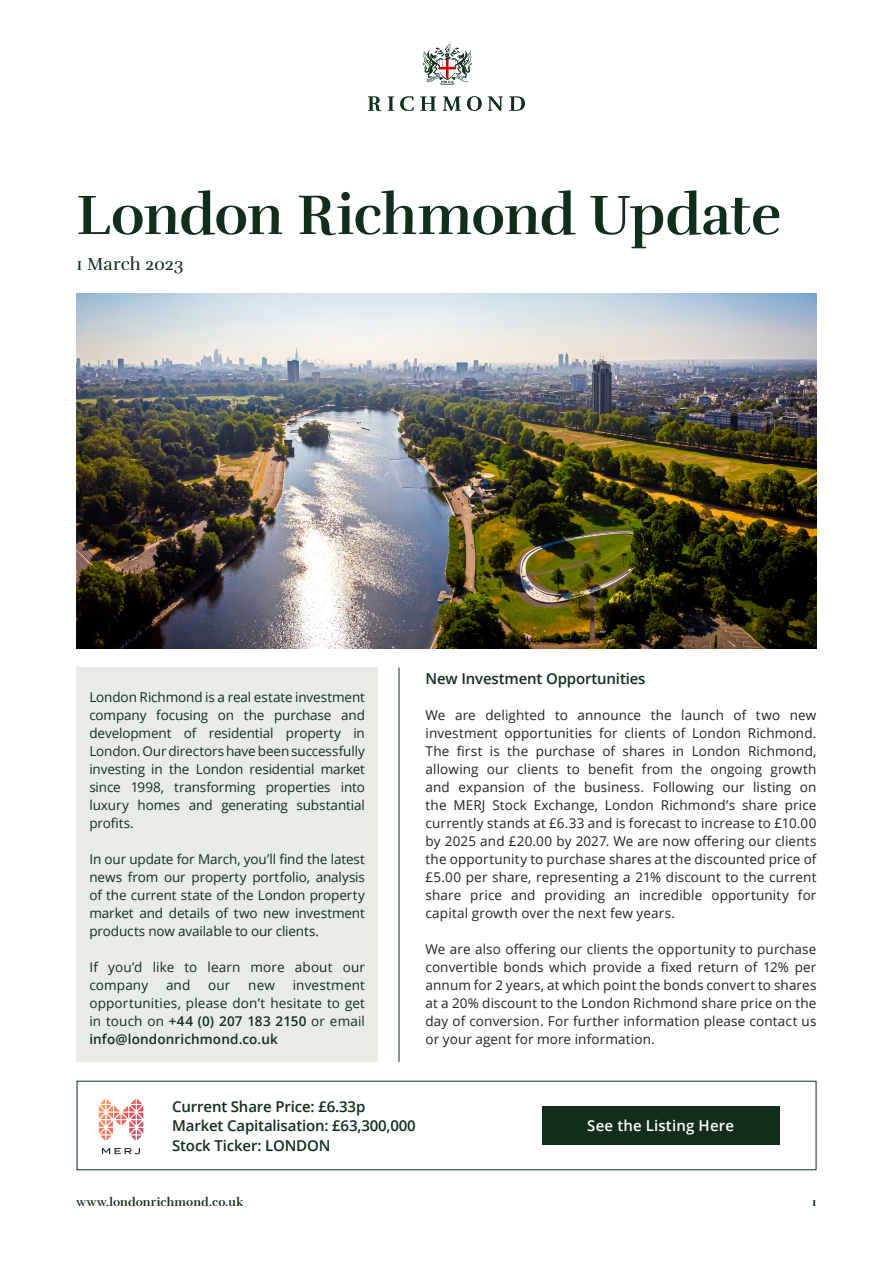
<style>
.page{position:relative;width:893px;height:1263px;background:#fff}
.page>*{position:absolute;margin:0;border:0;box-sizing:border-box;transform-origin:0 0}
.Heading_Rufina_36{font:700 57px "Rufina";letter-spacing:-.015em;color:#102e1b}
.t1{font:18px "Rufina";letter-spacing:-.005em;color:#102e1b}
.Body_Copy_Open_Sans{font:600 15px "Open Sans";letter-spacing:-.01em;color:#102e1b}
.t2{font:600 15px "Open Sans";letter-spacing:.01em;color:#fff}
.Body_Copy_Open_Sans-2{font:13.5px/18px "Open Sans";letter-spacing:.01em;color:#231f20;text-align:justify}
.Body_Copy_Open_Sans-3{font:13.5px/18px "Open Sans";letter-spacing:.005em;color:#102e1b;text-align:justify}
.t3{font:700 12px "Rufina";letter-spacing:.01em;color:#102e1b}
.s1{font-weight:600}
</style>
<div class="page">
<div style="left:77px;top:668px;width:301px;height:394px;background:#e9ebe6"></div>
<svg style="left:368px;top:96px;width:157px;height:15px"></svg>
<svg style="left:422px;top:42px;width:50px;height:42px"></svg>
<img style="left:77px;top:294px;width:739px;height:354px">
<hr style="left:399px;top:668px;width:1px;height:394px;background:#102e1b">
<svg style="left:101px;top:1148px;width:38px;height:7px"></svg>
<svg style="left:102px;top:1148px;width:38px;height:6px"></svg>
<svg style="left:99px;top:1099px;width:44px;height:41px"></svg>
<div style="left:542px;top:1106px;width:238px;height:39px;background:#102e1b"></div>
<p class="Heading_Rufina_36" style="left:77px;top:180px;width:706px">London Richmond Update</p>
<p class="t1" style="left:77px;top:253px;width:109px">1 March 2023</p>
<p class="Body_Copy_Open_Sans-3" style="left:89px;top:688px;width:277px">London Richmond is a real estate investment company focusing on the purchase and development of residential property in London. Our directors have been successfully investing in the London residential market since 1998, transforming properties into luxury homes and generating substantial profits.</p>
<p class="Body_Copy_Open_Sans-3" style="left:89px;top:850px;width:277px">In our update for March, you’ll find the latest news from our property portfolio, analysis of the current state of the London property market and details of two new investment products now available to our clients.</p>
<p class="Body_Copy_Open_Sans-3" style="left:89px;top:958px;width:277px">If you’d like to learn more about our company</p>
<p class="Body_Copy_Open_Sans-3" style="left:166px;top:976px;width:26px">and</p>
<p class="Body_Copy_Open_Sans-3" style="left:208px;top:976px;width:24px">our</p>
<p class="Body_Copy_Open_Sans-3" style="left:248px;top:976px;width:28px">new</p>
<p class="Body_Copy_Open_Sans-3" style="left:89px;top:976px;width:277px;text-indent:203px">investment opportunities, please don’t hesitate to get in touch on <span class="s1">+44 (0) 207 183 2150</span> or email <span class="s1">info@londonrichmond.co.uk</span></p>
<p class="Body_Copy_Open_Sans" style="left:426px;top:668px;width:222px">New Investment Opportunities</p>
<p class="Body_Copy_Open_Sans-2" style="left:426px;top:706px;width:392px">We are delighted to announce the launch of two new investment opportunities for clients of London Richmond.<br>The first is the purchase of shares in London Richmond, allowing our clients to benefit from the ongoing growth and expansion of the business. Following our listing on the MERJ Stock Exchange, London Richmond’s share price currently stands at £6.33 and is forecast to increase to £10.00 by 2025 and £20.00 by 2027. We are now offering our clients the opportunity to purchase shares at the discounted price of £5.00 per share, representing a 21% discount to the current share price and providing an incredible opportunity for capital growth over the next few years.</p>
<p class="Body_Copy_Open_Sans-2" style="left:426px;top:940px;width:392px">We are also offering our clients the opportunity to purchase convertible bonds which provide a fixed return of 12% per annum for 2 years, at which point the bonds convert to shares at a 20% discount to the London Richmond share price on the day of conversion. For further information please contact us or your agent for more information.</p>
<p class="Body_Copy_Open_Sans" style="left:172px;top:1096px;width:195px">Current Share Price: £6.33p</p>
<p class="Body_Copy_Open_Sans" style="left:172px;top:1115px;width:245px">Market Capitalisation: £63,300,000</p>
<p class="Body_Copy_Open_Sans" style="left:172px;top:1135px;width:160px">Stock Ticker: LONDON</p>
<p class="t3" style="left:77px;top:1195px;width:169px">www.londonrichmond.co.uk</p>
<p class="t2" style="left:587px;top:1115px;width:148px">See the Listing Here</p>
<p class="t3" style="left:812px;top:1195px;width:6px">1</p>
</div>
